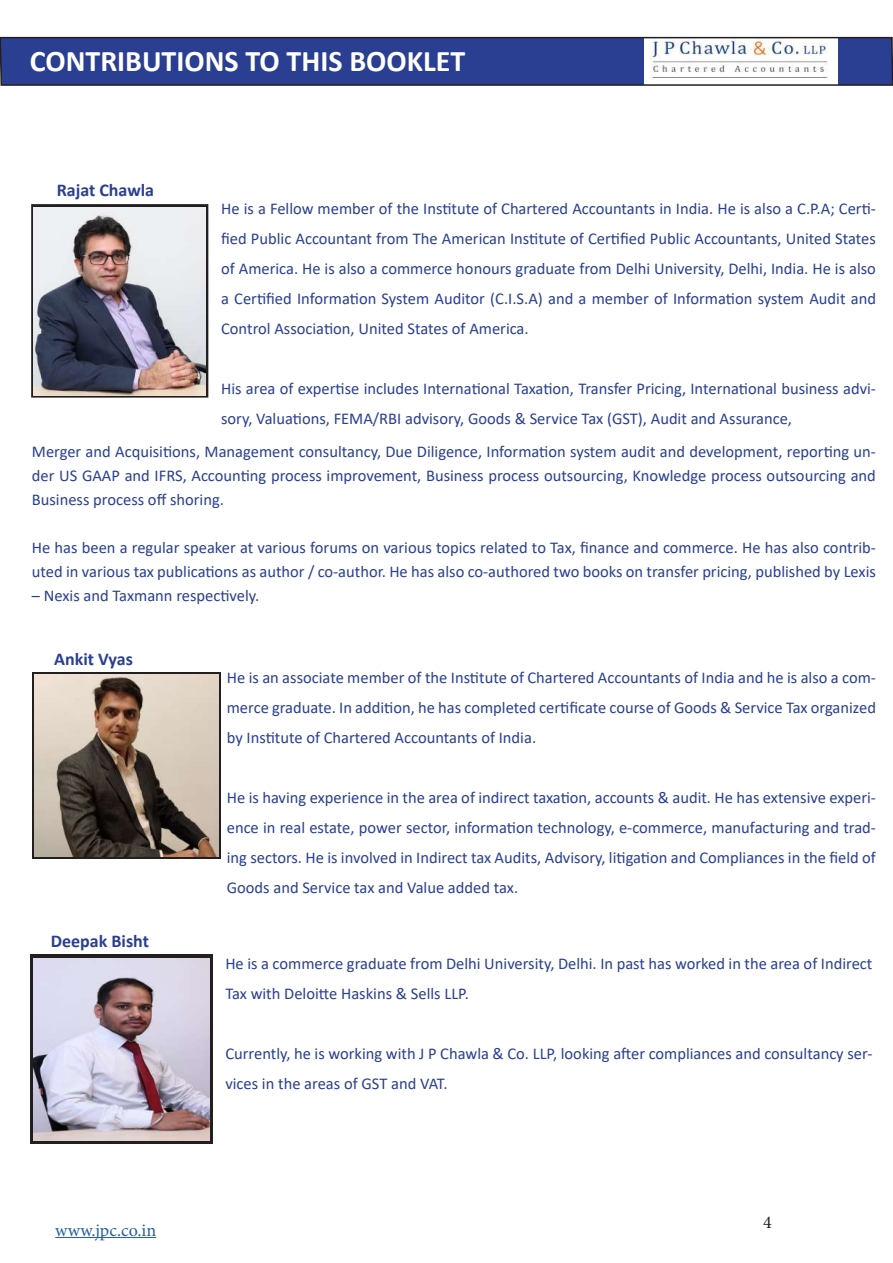
<style>
.page{position:relative;width:893px;height:1263px;background:#fff}
.page>*{position:absolute;margin:0;border:0;box-sizing:border-box;transform-origin:0 0}
.t1{font:700 30px "Calibri";color:#fff}
.t2{font:700 18px "Calibri";color:#2a3f91}
.t3{font:18px "Minion Pro";letter-spacing:.005em;color:#255fa0}
.t4{font:18px "Minion Pro";color:#241f1f}
.t5{font:16.5px/30px "Calibri";color:#2a3f91;text-align:justify}
</style>
<div class="page">
<hr style="left:55px;top:1237px;width:101px;height:1px;background:#255fa0">
<img style="left:34px;top:207px;width:171px;height:188px">
<div style="left:31px;top:204px;width:177px;height:194px;border:2px solid #241f1f"></div>
<svg style="left:32px;top:672px;width:188px;height:186px;background:#544c46"></svg>
<img style="left:35px;top:674px;width:183px;height:182px">
<div style="left:30px;top:955px;width:183px;height:189px;background:linear-gradient(to right,#241f1f,#241f1f)"></div>
<img style="left:34px;top:958px;width:175px;height:183px">
<svg style="left:0;top:36px;width:893px;height:50px;background:#54639e"></svg>
<h1 class="t1" style="left:30px;top:40px;width:437px">CONTRIBUTIONS TO THIS BOOKLET</h1>
<p class="t2" style="left:57px;top:177px;width:99px">Rajat Chawla</p>
<p class="t5" style="left:221px;top:193px;width:656px">He is a Fellow member of the Institute of Chartered Accountants in India. He is also a C.P.A; Certi&shy;fied Public Accountant from The American Institute of Certified Public Accountants, United States of America. He is also a commerce honours graduate from Delhi University, Delhi, India. He is also a Certified Information System Auditor (C.I.S.A) and a member of Information system Audit and Control Association, United States of America.</p>
<p class="t5" style="left:221px;top:373px;width:656px">His area of expertise includes International Taxation, Transfer Pricing, International business advi&shy;sory, Valuations, FEMA/RBI advisory, Goods &amp; Service Tax (GST), Audit and Assurance,</p>
<p class="t5" style="left:32px;top:439px;width:846px;line-height:24px">Merger and Acquisitions, Management consultancy, Due Diligence, Information system audit and development, reporting un&shy;der US GAAP and IFRS, Accounting process improvement, Business process outsourcing, Knowledge process outsourcing and Business process off shoring.</p>
<p class="t5" style="left:32px;top:535px;width:846px;line-height:24px">He has been a regular speaker at various forums on various topics related to Tax, finance and commerce. He has also contrib&shy;uted in various tax publications as author / co-author. He has also co-authored two books on transfer pricing, published by Lexis</p>
<p class="t5" style="left:32px;top:580px;width:229px">– Nexis and Taxmann respectively.</p>
<p class="t2" style="left:54px;top:646px;width:80px">Ankit Vyas</p>
<p class="t2" style="left:51px;top:928px;width:100px">Deepak Bisht</p>
<p class="t3" style="left:55px;top:1218px;width:102px">www.jpc.co.in</p>
<p class="t5" style="left:227px;top:662px;width:651px">He is an associate member of the Institute of Chartered Accountants of India and he is also a com&shy;merce graduate. In addition, he has completed certificate course of Goods &amp; Service Tax organized by Institute of Chartered Accountants of India.</p>
<p class="t5" style="left:227px;top:782px;width:651px">He is having experience in the area of indirect taxation, accounts &amp; audit. He has extensive experi&shy;ence in real estate, power sector, information technology, e-commerce, manufacturing and trad&shy;ing sectors. He is involved in Indirect tax Audits, Advisory, litigation and Compliances in the field of Goods and Service tax and Value added tax.</p>
<p class="t5" style="left:225px;top:948px;width:649px">He is a commerce graduate from Delhi University, Delhi. In past has worked in the area of Indirect<br>Tax with Deloitte Haskins &amp; Sells LLP.</p>
<p class="t5" style="left:225px;top:1038px;width:649px">Currently, he is working with J P Chawla &amp; Co. LLP, looking after compliances and consultancy ser&shy;vices in the areas of GST and VAT.</p>
<p class="t4" style="left:763px;top:1210px;width:10px">4</p>
</div>
